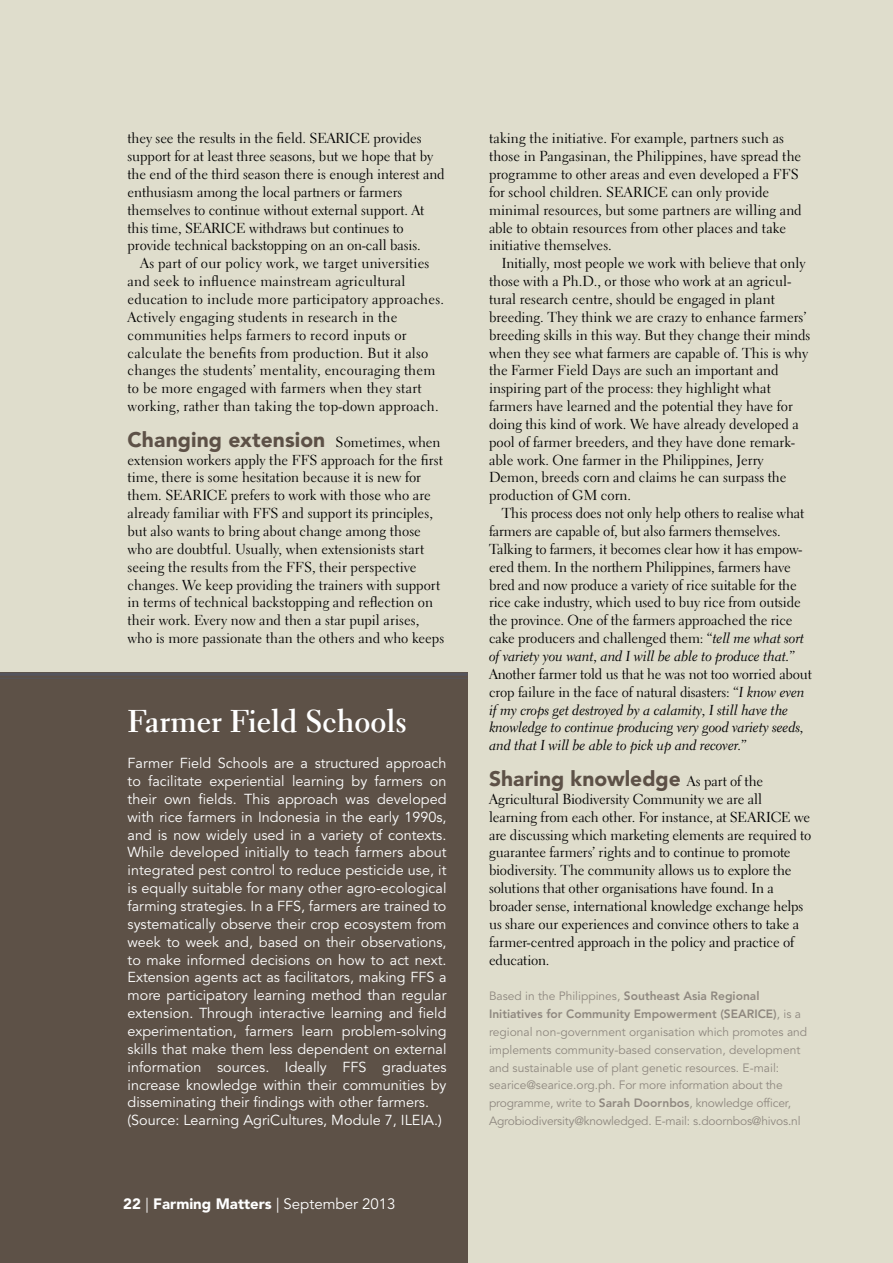
<style>
.page{position:relative;width:893px;height:1263px;background:#dfddcc}
.page>*{position:absolute;margin:0;border:0;box-sizing:border-box;transform-origin:0 0}
.t1{font:700 31.5px "Electra LT Std";color:#fff}
.t2{font:900 21px "Avenir LT Std";letter-spacing:.005em;color:#5d5147}
.t3{font:900 15px "Avenir LT Std";color:#fff}
.t4{font:14.4px/17.9px "Electra LT Std";color:#000}
.t5{font:14.4px/17.9px "Avenir LT Std";color:#fff}
.t6{font:14.4px/17.9px "Electra LT Std Cursive";letter-spacing:-.01em;color:#000}
.t7{font:12px/17.9px "Avenir LT Std";color:#8f8880}
.s1{font-family:"Electra LT Std";font-weight:400;font-size:14.4px;color:#000}
.s2{font-weight:400}
.s3{font-family:"Electra LT Std Cursive"}
.s4{font-family:"Electra LT Std"}
.s5{font-weight:800}
</style>
<div class="page">
<div style="left:0;top:673px;width:468px;height:590px;background:#5d5147"></div>
<hr style="left:0;top:673px;width:468px;height:3px;background:#55555d">
<hr style="left:0;top:678px;width:468px;height:1px;background:#55555d">
<p class="t4" style="left:128px;top:129px;width:319px">they see the results in the field. SEARICE provides support for at least three seasons, but we hope that by the end of the third season there is enough interest and enthusiasm among the local partners or farmers themselves to continue without external support. At this time, SEARICE withdraws but continues to provide technical backstopping on an on-call basis.</p>
<p class="t4" style="left:128px;top:254px;width:318px;text-indent:13px">As part of our policy work, we target universities and seek to influence mainstream agricultural education to include more participatory approaches.<br>Actively engaging students in research in the communities helps farmers to record inputs or calculate the benefits from production. But it also changes the students’ mentality, encouraging them to be more engaged with farmers when they start working, rather than taking the top-down approach.</p>
<h2 class="t2" style="left:128px;top:427px;width:314px">Changing extension <span class="s1">Sometimes, when</span></h2>
<p class="t4" style="left:128px;top:451px;width:318px">extension workers apply the FFS approach for the first time, there is some hesitation because it is new for them. SEARICE prefers to work with those who are already familiar with FFS and support its principles, but also wants to bring about change among those who are doubtful. Usually, when extensionists start seeing the results from the FFS, their perspective changes. We keep providing the trainers with support in terms of technical backstopping and reflection on their work. Every now and then a star pupil arises, who is more passionate than the others and who keeps</p>
<h1 class="t1" style="left:128px;top:702px;width:281px">Farmer Field Schools</h1>
<p class="t5" style="left:128px;top:755px;width:320px">Farmer Field Schools are a structured approach to facilitate experiential learning by farmers on their own fields. This approach was developed with rice farmers in Indonesia in the early 1990s, and is now widely used in a variety of contexts.<br>While developed initially to teach farmers about integrated pest control to reduce pesticide use, it is equally suitable for many other agro-ecological farming strategies. In a FFS, farmers are trained to systematically observe their crop ecosystem from week to week and, based on their observations, to make informed decisions on how to act next.<br>Extension agents act as facilitators, making FFS a more participatory learning method than regular extension. Through interactive learning and field experimentation, farmers learn problem-solving skills that make them less dependent on external information sources. Ideally FFS graduates increase knowledge within their communities by disseminating their findings with other farmers. (Source: Learning AgriCultures, Module 7, ILEIA.)</p>
<p class="t3" style="left:123px;top:1195px;width:274px">22 <span class="s2">|</span> Farming Matters <span class="s2">| September 2013</span></p>
<p class="t4" style="left:489px;top:129px;width:314px">taking the initiative. For example, partners such as those in Pangasinan, the Philippines, have spread the programme to other areas and even developed a FFS for school children. SEARICE can only provide minimal resources, but some partners are willing and able to obtain resources from other places and take initiative themselves.</p>
<p class="t4" style="left:489px;top:254px;width:323px;text-indent:13px">Initially, most people we work with believe that only those with a Ph.D., or those who work at an agricul&shy;tural research centre, should be engaged in plant breeding. They think we are crazy to enhance farmers’ breeding skills in this way. But they change their minds when they see what farmers are capable of. This is why the Farmer Field Days are such an important and inspiring part of the process: they highlight what farmers have learned and the potential they have for doing this kind of work. We have already developed a pool of farmer breeders, and they have done remark&shy;able work. One farmer in the Philippines, Jerry Demon, breeds corn and claims he can surpass the production of GM corn.</p>
<p class="t4" style="left:489px;top:504px;width:317px;text-indent:13px">This process does not only help others to realise what farmers are capable of, but also farmers themselves.<br>Talking to farmers, it becomes clear how it has empow&shy;ered them. In the northern Philippines, farmers have bred and now produce a variety of rice suitable for the rice cake industry, which used to buy rice from outside the province. One of the farmers approached the rice cake producers and challenged them: “<span class="s3">tell me what sort</span></p>
<p class="t6" style="left:489px;top:647px;width:308px">of variety you want, and I will be able to produce that.<span class="s4">”</span></p>
<p class="t4" style="left:489px;top:665px;width:324px">Another farmer told us that he was not too worried about crop failure in the face of natural disasters: “<span class="s3">I know even</span></p>
<p class="t6" style="left:489px;top:701px;width:316px">if my crops get destroyed by a calamity, I still have the knowledge to continue producing very good variety seeds, and that I will be able to pick up and recover.<span class="s4">”</span></p>
<h2 class="t2" style="left:489px;top:766px;width:276px">Sharing knowledge <span class="s1">As part of the</span></h2>
<p class="t4" style="left:489px;top:790px;width:324px">Agricultural Biodiversity Community we are all learning from each other. For instance, at SEARICE we are discussing which marketing elements are required to guarantee farmers’ rights and to continue to promote biodiversity. The community allows us to explore the solutions that other organisations have found. In a broader sense, international knowledge exchange helps us share our experiences and convince others to take a farmer-centred approach in the policy and practice of education.</p>
<p class="t7" style="left:489px;top:987px;width:320px">Based in the Philippines, <span class="s5">Southeast Asia Regional Initiatives for Community Empowerment (SEARICE)</span>, is a regional non-government organisation which promotes and implements community-based conservation, development and sustainable use of plant genetic resources. E-mail: searice@searice.org.ph. For more information about the programme, write to <span class="s5">Sarah Doornbos</span>, knowledge officer, Agrobiodiversity@knowledged. E-mail: s.doornbos@hivos.nl</p>
</div>
